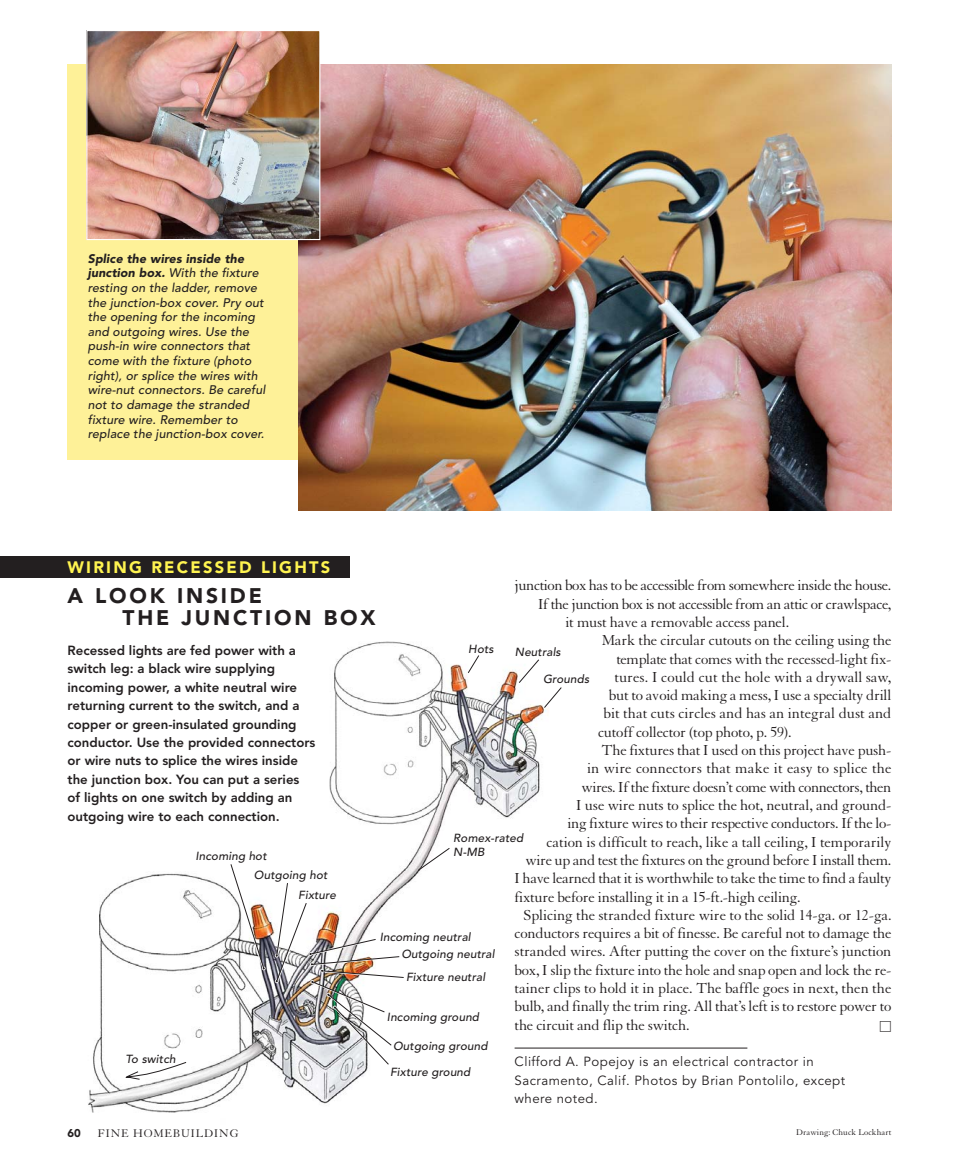
<style>
.page{position:relative;width:959px;height:1175px;background:#fff}
.page>*{position:absolute;margin:0;border:0;box-sizing:border-box;transform-origin:0 0}
.t1{font:900 21px/21.8px "Avenir";letter-spacing:.135em;color:#231f20}
.t2{font:900 16.5px "Avenir";letter-spacing:.135em;color:#fff450}
.t3{font:15.75px "Granjon";letter-spacing:-.015em;color:#231f20}
.t4{font:15.75px "Granjon";letter-spacing:.005em;color:#231f20}
.t5{font:800 13.2px/18.5px "Avenir";color:#231f20}
.t6{font:13.2px/18.3px "Avenir";letter-spacing:.035em;color:#231f20}
.t7{font:italic 500 12.3px/14.5px "Avenir";letter-spacing:.01em;color:#231f20}
.t8{font:12px "Granjon";letter-spacing:.07em;color:#231f20}
.t9{font:italic 500 11.7px/13.2px "Avenir";letter-spacing:.01em;color:#231f20}
.t10{font:900 11.25px "Avenir";color:#231f20}
.t11{font:9px "Granjon";letter-spacing:.005em;color:#231f20}
.s1{font-weight:900}
</style>
<div class="page">
<img style="left:88px;top:641px;width:461px;height:472px">
<div style="left:68px;top:64px;width:282px;height:396px;background:#fef198"></div>
<img style="left:298px;top:64px;width:593px;height:446px">
<img style="left:88px;top:32px;width:230px;height:206px">
<div style="left:86px;top:30px;width:234px;height:210px;border:1px solid #fff"></div>
<div style="left:0;top:556px;width:350px;height:22px;background:#231f20"></div>
<hr style="left:514px;top:1047px;width:233px;height:1px;background:#231f20">
<svg style="left:417px;top:847px;width:33px;height:24px"></svg>
<svg style="left:467px;top:654px;width:13px;height:20px"></svg>
<svg style="left:518px;top:658px;width:44px;height:50px"></svg>
<svg style="left:125px;top:1061px;width:62px;height:19px"></svg>
<img style="left:229px;top:861px;width:175px;height:205px">
<p class="t7" style="left:88px;top:252px;width:179px"><span class="s1">Splice the wires inside the junction box.</span> With the fixture resting on the ladder, remove the junction-box cover. Pry out the opening for the incoming and outgoing wires. Use the push-in wire connectors that come with the fixture (photo right), or splice the wires with wire-nut connectors. Be careful not to damage the stranded fixture wire. Remember to replace the junction-box cover.</p>
<p class="t2" style="left:68px;top:560px;width:264px">WIRING RECESSED LIGHTS</p>
<h1 class="t1" style="left:122px;top:587px;width:255px;text-indent:-55px">A LOOK INSIDE<br>THE JUNCTION BOX</h1>
<p class="t3" style="left:514px;top:579px;width:378px">junction box has to be accessible from somewhere inside the house.</p>
<p class="t3" style="left:538px;top:598px;width:355px">If the junction box is not accessible from an attic or crawlspace,</p>
<p class="t3" style="left:565px;top:616px;width:225px">it must have a removable access panel.</p>
<p class="t3" style="left:601px;top:634px;width:291px">Mark the circular cutouts on the ceiling using the</p>
<p class="t3" style="left:616px;top:653px;width:276px">template that comes with the recessed-light fix-</p>
<p class="t3" style="left:614px;top:671px;width:278px">tures. I could cut the hole with a drywall saw,</p>
<p class="t3" style="left:609px;top:689px;width:284px">but to avoid making a mess, I use a specialty drill</p>
<p class="t3" style="left:603px;top:707px;width:289px">bit that cuts circles and has an integral dust and</p>
<p class="t3" style="left:598px;top:726px;width:195px">cutoff collector (top photo, p. 59).</p>
<p class="t3" style="left:601px;top:744px;width:291px">The fixtures that I used on this project have push-</p>
<p class="t4" style="left:587px;top:762px;width:306px">in wire connectors that make it easy to splice the</p>
<p class="t3" style="left:581px;top:781px;width:311px">wires. If the fixture doesn’t come with connectors, then</p>
<p class="t3" style="left:576px;top:799px;width:317px">I use wire nuts to splice the hot, neutral, and ground-</p>
<p class="t3" style="left:567px;top:817px;width:325px">ing fixture wires to their respective conductors. If the lo-</p>
<p class="t3" style="left:546px;top:836px;width:346px">cation is difficult to reach, like a tall ceiling, I temporarily</p>
<p class="t3" style="left:525px;top:854px;width:367px">wire up and test the fixtures on the ground before I install them.</p>
<p class="t3" style="left:514px;top:872px;width:378px">I have learned that it is worthwhile to take the time to find a faulty</p>
<p class="t3" style="left:514px;top:890px;width:287px">fixture before installing it in a 15-ft.-high ceiling.</p>
<p class="t3" style="left:523px;top:909px;width:369px">Splicing the stranded fixture wire to the solid 14-ga. or 12-ga.</p>
<p class="t3" style="left:514px;top:927px;width:378px">conductors requires a bit of finesse. Be careful not to damage the</p>
<p class="t3" style="left:514px;top:945px;width:378px">stranded wires. After putting the cover on the fixture’s junction</p>
<p class="t3" style="left:514px;top:964px;width:378px">box, I slip the fixture into the hole and snap open and lock the re-</p>
<p class="t3" style="left:514px;top:982px;width:378px">tainer clips to hold it in place. The baffle goes in next, then the</p>
<p class="t3" style="left:514px;top:1000px;width:378px">bulb, and finally the trim ring. All that’s left is to restore power to</p>
<p class="t3" style="left:514px;top:1019px;width:176px">the circuit and flip the switch.</p>
<p class="t6" style="left:514px;top:1054px;width:332px">Clifford A. Popejoy is an electrical contractor in<br>Sacramento, Calif. Photos by Brian Pontolilo, except where noted.</p>
<p class="t9" style="left:468px;top:643px;width:27px">Hots</p>
<p class="t5" style="left:67px;top:642px;width:249px">Recessed lights are fed power with a switch leg: a black wire supplying incoming power, a white neutral wire returning current to the switch, and a copper or green-insulated grounding conductor. Use the provided connectors or wire nuts to splice the wires inside the junction box. You can put a series of lights on one switch by adding an outgoing wire to each connection.</p>
<p class="t9" style="left:515px;top:646px;width:47px">Neutrals</p>
<p class="t9" style="left:543px;top:674px;width:48px">Grounds</p>
<p class="t9" style="left:453px;top:833px;width:71px">Romex-rated<br>N-MB</p>
<p class="t9" style="left:195px;top:850px;width:73px">Incoming hot</p>
<p class="t9" style="left:254px;top:869px;width:75px">Outgoing hot</p>
<p class="t9" style="left:298px;top:889px;width:39px">Fixture</p>
<p class="t9" style="left:380px;top:931px;width:92px">Incoming neutral</p>
<p class="t9" style="left:401px;top:948px;width:95px">Outgoing neutral</p>
<p class="t9" style="left:406px;top:971px;width:81px">Fixture neutral</p>
<p class="t9" style="left:387px;top:1011px;width:94px">Incoming ground</p>
<p class="t9" style="left:393px;top:1040px;width:96px">Outgoing ground</p>
<p class="t9" style="left:126px;top:1053px;width:51px">To switch</p>
<p class="t9" style="left:390px;top:1066px;width:82px">Fixture ground</p>
<p class="t10" style="left:68px;top:1128px;width:15px">60</p>
<p class="t8" style="left:98px;top:1128px;width:142px">FINE HOMEBUILDING</p>
<p class="t11" style="left:796px;top:1128px;width:97px">Drawing: Chuck Lockhart</p>
</div>
